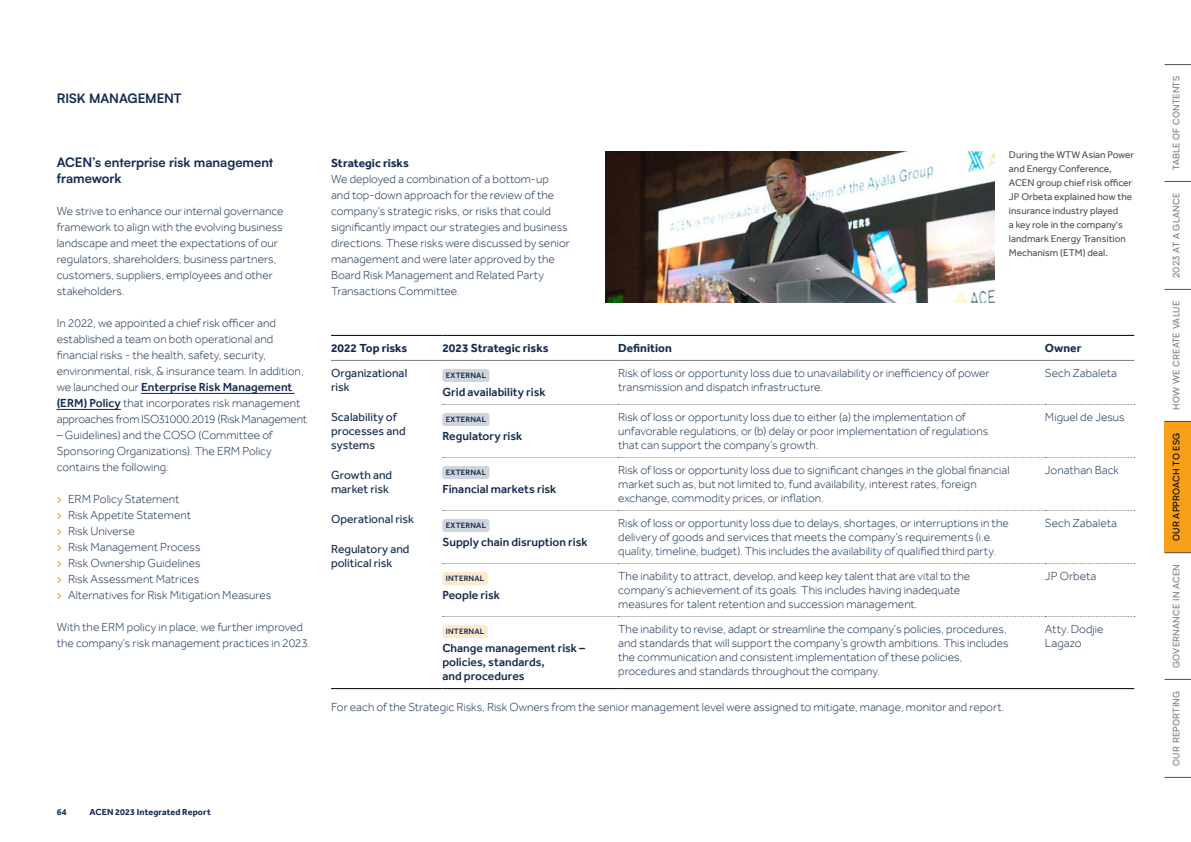
<style>
.page{position:relative;width:1191px;height:842px;background:#fff}
.page>*{position:absolute;margin:0;border:0;box-sizing:border-box;transform-origin:0 0}
.t1{font:700 13px/16px "Satoshi";letter-spacing:-.005em;color:#132b4e}
.t2{font:300 12px/16px "Effra";color:#132b4e}
.t3{font:500 12px/14px "Effra";color:#132b4e}
.t4{font:12px/14px "Effra";color:#132b4e}
.t5{font:700 12px "Effra";color:#132b4e}
.t6{font:10px/14px "Effra";color:#53504f}
.t7{font:500 9px "Satoshi";letter-spacing:.025em;color:#7f7c7c}
.t8{font:700 9px "Effra";letter-spacing:.015em;color:#132b4e}
.t9{font:500 9px "Satoshi";letter-spacing:.02em;color:#000}
.t10{font:500 8px "Effra";letter-spacing:.02em;color:#132b4e}
.s1{font-weight:500}
.s2{font-family:"Satoshi";font-weight:500;color:#f9a01b}
</style>
<div class="page">
<hr style="left:141px;top:393px;width:153px;height:1px;background:#132b4e">
<hr style="left:57px;top:409px;width:64px;height:1px;background:#132b4e">
<svg style="left:442px;top:404px;width:693px;height:1px"></svg>
<svg style="left:442px;top:457px;width:693px;height:1px"></svg>
<svg style="left:442px;top:510px;width:693px;height:1px"></svg>
<svg style="left:442px;top:563px;width:693px;height:1px"></svg>
<svg style="left:442px;top:616px;width:693px;height:1px"></svg>
<hr style="left:331px;top:335px;width:111px;height:1px;background:#000">
<hr style="left:442px;top:335px;width:176px;height:1px;background:#000">
<hr style="left:618px;top:335px;width:427px;height:1px;background:#000">
<hr style="left:1045px;top:335px;width:89px;height:1px;background:#000">
<hr style="left:331px;top:688px;width:111px;height:1px;background:#000">
<hr style="left:442px;top:688px;width:176px;height:1px;background:#000">
<hr style="left:618px;top:688px;width:427px;height:1px;background:#000">
<hr style="left:1045px;top:688px;width:89px;height:1px;background:#000">
<hr style="left:331px;top:360px;width:111px;height:1px;background:#7f7c7c">
<hr style="left:442px;top:360px;width:176px;height:1px;background:#7f7c7c">
<hr style="left:618px;top:360px;width:427px;height:1px;background:#7f7c7c">
<hr style="left:1045px;top:360px;width:89px;height:1px;background:#7f7c7c">
<div style="left:442px;top:369px;width:47px;height:13px;background:#d0d5dc;border-radius:3px"></div>
<div style="left:442px;top:413px;width:47px;height:13px;background:#d0d5dc;border-radius:3px"></div>
<div style="left:442px;top:466px;width:47px;height:13px;background:#d0d5dc;border-radius:3px"></div>
<div style="left:442px;top:519px;width:47px;height:13px;background:#d0d5dc;border-radius:3px"></div>
<div style="left:442px;top:572px;width:46px;height:13px;background:#ffe9cc;border-radius:3px"></div>
<div style="left:442px;top:625px;width:46px;height:13px;background:#ffe9cc;border-radius:3px"></div>
<img style="left:605px;top:151px;width:389px;height:152px">
<svg style="left:1164px;top:64px;width:27px;height:1px"></svg>
<div style="left:1164px;top:422px;width:27px;height:131px;background:#f9a01b"></div>
<svg style="left:1164px;top:289px;width:27px;height:1px"></svg>
<svg style="left:1164px;top:421px;width:27px;height:1px"></svg>
<svg style="left:1164px;top:552px;width:27px;height:1px"></svg>
<svg style="left:1164px;top:679px;width:27px;height:1px"></svg>
<svg style="left:1164px;top:777px;width:27px;height:1px"></svg>
<svg style="left:1164px;top:181px;width:27px;height:1px"></svg>
<p class="t1" style="left:57px;top:89px;width:126px">RISK MANAGEMENT</p>
<p class="t1" style="left:57px;top:153px;width:218px">ACEN’s enterprise risk management framework</p>
<p class="t2" style="left:57px;top:203px;width:228px">We strive to enhance our internal governance framework to align with the evolving business landscape and meet the expectations of our regulators, shareholders, business partners, customers, suppliers, employees and other stakeholders.</p>
<p class="t2" style="left:57px;top:315px;width:252px">In 2022, we appointed a chief risk officer and established a team on both operational and financial risks - the health, safety, security, environmental, risk, &amp; insurance team. In addition, we launched our <span class="s1">Enterprise Risk Management (ERM) Policy</span> that incorporates risk management approaches from ISO31000:2019 (Risk Management</p>
<p class="t2" style="left:57px;top:427px;width:217px;text-align:justify">– Guidelines) and the COSO (Committee of Sponsoring Organizations). The ERM Policy contains the following:</p>
<p class="t2" style="left:57px;top:491px;width:216px"><span class="s2">›</span> ERM Policy Statement<br><span class="s2">›</span> Risk Appetite Statement<br><span class="s2">›</span> Risk Universe<br><span class="s2">›</span> Risk Management Process<br><span class="s2">›</span> Risk Ownership Guidelines<br><span class="s2">›</span> Risk Assessment Matrices<br><span class="s2">›</span> Alternatives for Risk Mitigation Measures</p>
<p class="t2" style="left:57px;top:619px;width:255px">With the ERM policy in place, we further improved the company’s risk management practices in 2023.</p>
<p class="t5" style="left:331px;top:156px;width:79px">Strategic risks</p>
<p class="t2" style="left:331px;top:171px;width:240px">We deployed a combination of a bottom-up and top-down approach for the review of the company’s strategic risks, or risks that could significantly impact our strategies and business directions. These risks were discussed by senior management and were later approved by the Board Risk Management and Related Party Transactions Committee.</p>
<p class="t6" style="left:1009px;top:147px;width:127px">During the WTW Asian Power and Energy Conference,<br>ACEN group chief risk officer<br>JP Orbeta explained how the insurance industry played<br>a key role in the company's landmark Energy Transition<br>Mechanism (ETM) deal.</p>
<p class="t5" style="left:331px;top:341px;width:78px">2022 Top risks</p>
<p class="t5" style="left:442px;top:341px;width:108px">2023 Strategic risks</p>
<p class="t5" style="left:618px;top:341px;width:55px">Definition</p>
<p class="t5" style="left:1045px;top:341px;width:38px">Owner</p>
<p class="t4" style="left:331px;top:366px;width:78px">Organizational risk</p>
<p class="t4" style="left:331px;top:410px;width:76px">Scalability of processes and systems</p>
<p class="t4" style="left:331px;top:468px;width:63px">Growth and market risk</p>
<p class="t4" style="left:331px;top:512px;width:84px">Operational risk</p>
<p class="t4" style="left:331px;top:542px;width:80px">Regulatory and political risk</p>
<p class="t2" style="left:618px;top:366px;width:373px;line-height:14px">Risk of loss or opportunity loss due to unavailability or inefficiency of power transmission and dispatch infrastructure.</p>
<p class="t2" style="left:1045px;top:365px;width:74px">Sech Zabaleta</p>
<p class="t10" style="left:446px;top:371px;width:42px">EXTERNAL</p>
<p class="t3" style="left:442px;top:385px;width:105px">Grid availability risk</p>
<p class="t2" style="left:618px;top:410px;width:371px;line-height:14px">Risk of loss or opportunity loss due to either (a) the implementation of unfavorable regulations, or (b) delay or poor implementation of regulations that can support the company’s growth.</p>
<p class="t2" style="left:1045px;top:409px;width:81px">Miguel de Jesus</p>
<p class="t10" style="left:446px;top:415px;width:42px">EXTERNAL</p>
<p class="t3" style="left:442px;top:429px;width:81px">Regulatory risk</p>
<p class="t2" style="left:618px;top:463px;width:393px;line-height:14px">Risk of loss or opportunity loss due to significant changes in the global financial market such as, but not limited to, fund availability, interest rates, foreign exchange, commodity prices, or inflation.</p>
<p class="t2" style="left:1045px;top:462px;width:76px">Jonathan Back</p>
<p class="t10" style="left:446px;top:468px;width:42px">EXTERNAL</p>
<p class="t3" style="left:442px;top:482px;width:116px">Financial markets risk</p>
<p class="t2" style="left:618px;top:516px;width:392px;line-height:14px">Risk of loss or opportunity loss due to delays, shortages, or interruptions in the delivery of goods and services that meets the company’s requirements (i.e. quality, timeline, budget). This includes the availability of qualified third party.</p>
<p class="t2" style="left:1045px;top:515px;width:74px">Sech Zabaleta</p>
<p class="t10" style="left:446px;top:521px;width:42px">EXTERNAL</p>
<p class="t3" style="left:442px;top:535px;width:147px">Supply chain disruption risk</p>
<p class="t10" style="left:446px;top:574px;width:40px">INTERNAL</p>
<p class="t3" style="left:442px;top:588px;width:59px">People risk</p>
<p class="t2" style="left:618px;top:569px;width:354px;line-height:14px">The inability to attract, develop, and keep key talent that are vital to the company’s achievement of its goals. This includes having inadequate measures for talent retention and succession management.</p>
<p class="t2" style="left:1045px;top:568px;width:53px">JP Orbeta</p>
<p class="t2" style="left:618px;top:622px;width:392px;line-height:14px">The inability to revise, adapt or streamline the company’s policies, procedures, and standards that will support the company’s growth ambitions. This includes the communication and consistent implementation of these policies, procedures and standards throughout the company.</p>
<p class="t2" style="left:1045px;top:622px;width:60px;line-height:14px">Atty. Dodjie<br>Lagazo</p>
<p class="t2" style="left:331px;top:699px;width:675px">For each of the Strategic Risks, Risk Owners from the senior management level were assigned to mitigate, manage, monitor and report.</p>
<p class="t10" style="left:446px;top:627px;width:40px">INTERNAL</p>
<p class="t3" style="left:442px;top:641px;width:144px">Change management risk – policies, standards,<br>and procedures</p>
<p class="t8" style="left:57px;top:806px;width:11px">64</p>
<p class="t8" style="left:89px;top:806px;width:123px">ACEN 2023 Integrated Report</p>
<p class="t7" style="left:1170px;top:170px;width:95px;rotate:-90deg">TABLE OF CONTENTS</p>
<p class="t7" style="left:1170px;top:278px;width:86px;rotate:-90deg">2023 AT A GLANCE</p>
<p class="t7" style="left:1170px;top:410px;width:111px;rotate:-90deg">HOW WE CREATE VALUE</p>
<p class="t9" style="left:1170px;top:541px;width:110px;rotate:-90deg">OUR APPROACH TO ESG</p>
<p class="t7" style="left:1170px;top:668px;width:105px;rotate:-90deg">GOVERNANCE IN ACEN</p>
<p class="t7" style="left:1170px;top:766px;width:77px;rotate:-90deg">OUR REPORTING</p>
</div>
